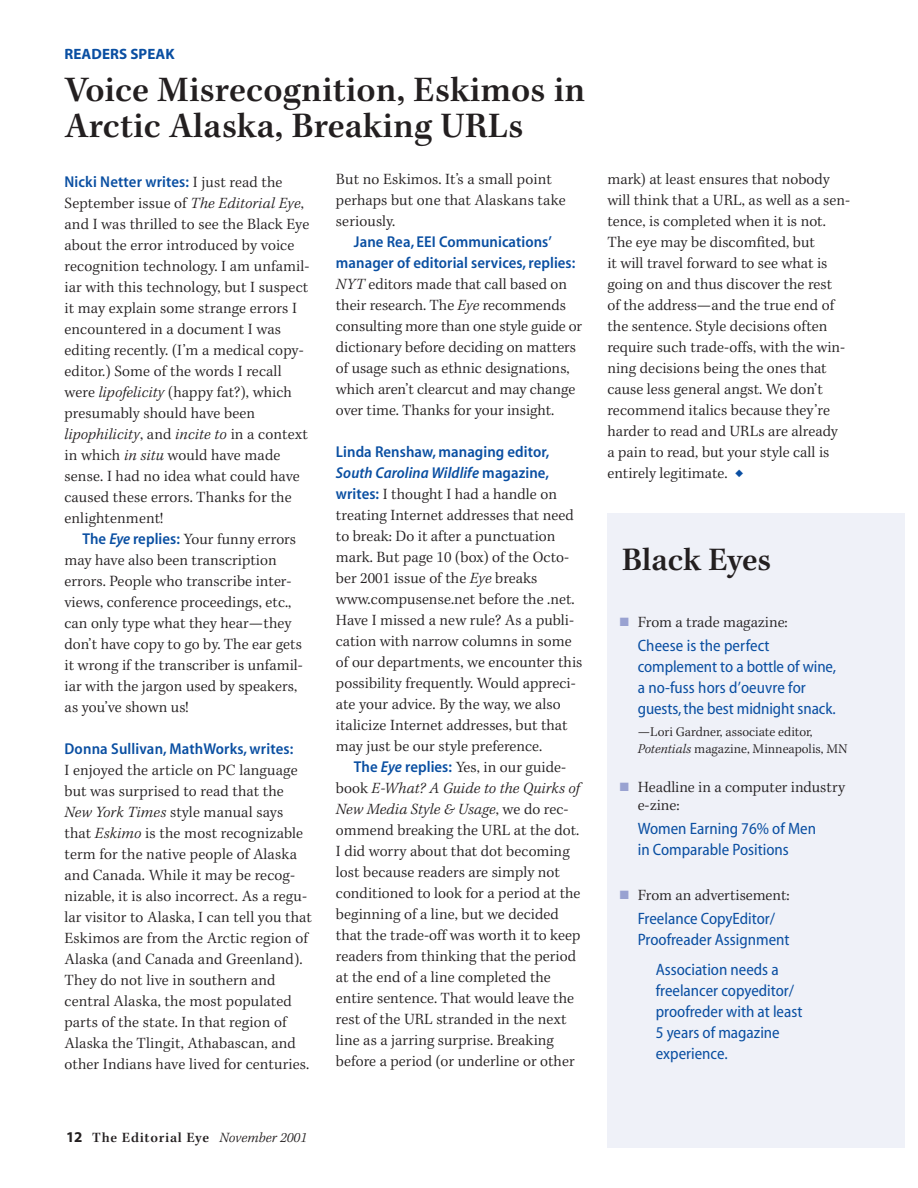
<style>
.page{position:relative;width:918px;height:1188px;background:#fff}
.page>*{position:absolute;margin:0;border:0;box-sizing:border-box;transform-origin:0 0}
.t1{font:36px/36px "Kepl MM 147 160 120 131 116 125 95 102";letter-spacing:.005em;color:#231f20}
.t2{font:33px "Kepl MM 147 160 120 131 116 125 95 102";color:#231f20}
.t3{font:16.5px/21px "Myriad MM 400 500";color:#0a4fa2}
.t4{font:15.75px/21px "Kepl MM 277 30 226 25 217 24 178 19";letter-spacing:.005em;color:#231f20}
.t5{font:15.75px/21px "Myriad MM 565 525";letter-spacing:.005em;color:#0a4fa2;text-align:center}
.t6{font:15.75px/21px "Kepl MM It 277 30 226 25 217 24 178 19";letter-spacing:.005em;color:#231f20}
.t7{font:15.75px "Myriad MM It 565 525";letter-spacing:.005em;color:#0a4fa2}
.t8{font:15px "Myriad MM 700 600";letter-spacing:.005em;color:#0a4fa2}
.t9{font:14.25px "Kepl MM 147 160 120 131 116 125 95 102";letter-spacing:.05em;color:#231f20}
.t10{font:13.5px/16.5px "Kepl MM 277 30 226 25 217 24 178 19";color:#231f20}
.s1{font-family:"Kepl MM 277 30 226 25 217 24 178 19";color:#231f20}
.s2{font-family:"Kepl MM It 277 30 226 25 217 24 178 19"}
.s3{font-family:"Kepl MM 277 30 226 25 217 24 178 19"}
.s4{font-family:"Myriad MM 565 525";color:#0a4fa2}
.s5{font-family:"Myriad MM It 565 525";color:#0a4fa2}
.s6{font-family:"Myriad MM 565 525"}
.s7{color:#0a4fa2}
.s8{color:#99a2d1}
.s9{font-family:"Myriad MM 700 600";font-size:15px}
</style>
<div class="page">
<div style="left:608px;top:513px;width:296px;height:635px;background:#eff1f8"></div>
<p class="t8" style="left:64px;top:48px;width:112px">READERS SPEAK</p>
<h1 class="t1" style="left:64px;top:75px;width:522px">Voice Misrecognition, Eskimos in<br>Arctic Alaska, Breaking URLs</h1>
<p class="t5" style="left:64px;top:172px;width:219px">Nicki Netter writes: <span class="s1">I just read the</span></p>
<p class="t4" style="left:64px;top:194px;width:247px">September issue of <span class="s2">The Editorial Eye</span>, and I was thrilled to see the Black Eye about the error introduced by voice recognition technology. I am unfamil&shy;iar with this technology, but I suspect it may explain some strange errors I encountered in a document I was editing recently. (I’m a medical copy&shy;editor.) Some of the words I recall were <span class="s2">lipofelicity</span> (happy fat?), which presumably should have been</p>
<p class="t6" style="left:65px;top:425px;width:245px">lipophilicity<span class="s3">, and</span> incite to <span class="s3">in a context</span></p>
<p class="t4" style="left:65px;top:446px;width:237px">in which <span class="s2">in situ</span> would have made sense. I had no idea what could have caused these errors. Thanks for the enlightenment!</p>
<p class="t4" style="left:65px;top:530px;width:240px;text-indent:18px"><span class="s4">The</span> <span class="s5">Eye</span> <span class="s4">replies:</span> Your funny errors may have also been transcription errors. People who transcribe inter&shy;views, conference proceedings, etc., can only type what they hear—they don’t have copy to go by. The ear gets it wrong if the transcriber is unfamil&shy;iar with the jargon used by speakers, as you’ve shown us!</p>
<p class="t5" style="left:65px;top:739px;width:230px">Donna Sullivan, MathWorks, writes:</p>
<p class="t4" style="left:65px;top:761px;width:249px">I enjoyed the article on PC language but was surprised to read that the <span class="s2">New York Times</span> style manual says that <span class="s2">Eskimo</span> is the most recognizable term for the native people of Alaska and Canada. While it may be recog&shy;nizable, it is also incorrect. As a regu&shy;lar visitor to Alaska, I can tell you that Eskimos are from the Arctic region of Alaska (and Canada and Greenland).<br>They do not live in southern and central Alaska, the most populated parts of the state. In that region of Alaska the Tlingit, Athabascan, and other Indians have lived for centuries.</p>
<p class="t4" style="left:336px;top:170px;width:231px">But no Eskimos. It’s a small point perhaps but one that Alaskans take seriously.</p>
<p class="t5" style="left:336px;top:233px;width:241px">Jane Rea, EEI Communications’ manager of editorial services, replies:</p>
<p class="t4" style="left:336px;top:275px;width:248px"><span class="s2">NYT</span> editors made that call based on their research. The <span class="s2">Eye</span> recommends consulting more than one style guide or dictionary before deciding on matters of usage such as ethnic designations, which aren’t clearcut and may change over time. Thanks for your insight.</p>
<p class="t5" style="left:336px;top:443px;width:215px">Linda Renshaw, managing editor,</p>
<p class="t7" style="left:336px;top:467px;width:215px">South Carolina Wildlife <span class="s6">magazine,</span></p>
<p class="t4" style="left:336px;top:485px;width:248px"><span class="s4">writes:</span> I thought I had a handle on treating Internet addresses that need to break: Do it after a punctuation mark. But page 10 (box) of the Octo&shy;ber 2001 issue of the <span class="s2">Eye</span> breaks www.compusense.net before the .net.<br>Have I missed a new rule? As a publi&shy;cation with narrow columns in some of our departments, we encounter this possibility frequently. Would appreci&shy;ate your advice. By the way, we also italicize Internet addresses, but that may just be our style preference.</p>
<p class="t4" style="left:354px;top:758px;width:214px"><span class="s4">The</span> <span class="s5">Eye</span> <span class="s4">replies:</span> Yes, in our guide-</p>
<p class="t6" style="left:336px;top:779px;width:246px"><span class="s3">book</span> E-What? A Guide to the Quirks of<br>New Media Style &amp; Usage<span class="s3">, we do rec-</span></p>
<p class="t4" style="left:336px;top:821px;width:246px">ommend breaking the URL at the dot.<br>I did worry about that dot becoming lost because readers are simply not conditioned to look for a period at the beginning of a line, but we decided that the trade-off was worth it to keep readers from thinking that the period at the end of a line completed the entire sentence. That would leave the rest of the URL stranded in the next line as a jarring surprise. Breaking before a period (or underline or other</p>
<p class="t4" style="left:607px;top:170px;width:244px">mark) at least ensures that nobody will think that a URL, as well as a sen&shy;tence, is completed when it is not.<br>The eye may be discomfited, but<br>it will travel forward to see what is going on and thus discover the rest<br>of the address—and the true end of the sentence. Style decisions often require such trade-offs, with the win&shy;ning decisions being the ones that cause less general angst. We don’t recommend italics because they’re harder to read and URLs are already<br>a pain to read, but your style call is entirely legitimate. <span class="s7">◆</span></p>
<h2 class="t2" style="left:622px;top:547px;width:151px">Black Eyes</h2>
<p class="t4" style="left:620px;top:613px;width:170px"><span class="s8">■</span> From a trade magazine:</p>
<p class="t3" style="left:638px;top:637px;width:200px">Cheese is the perfect complement to a bottle of wine, a no-fuss hors d’oeuvre for guests, the best midnight snack.</p>
<p class="t10" style="left:638px;top:725px;width:211px">—Lori Gardner, associate editor,<br><span class="s2">Potentials</span> magazine, Minneapolis, MN</p>
<p class="t4" style="left:638px;top:779px;width:209px;line-height:18px;text-indent:-18px"><span class="s8">■</span> Headline in a computer industry e-zine:</p>
<p class="t3" style="left:638px;top:820px;width:180px">Women Earning 76% of Men in Comparable Positions</p>
<p class="t4" style="left:620px;top:886px;width:171px"><span class="s8">■</span> From an advertisement:</p>
<p class="t3" style="left:638px;top:910px;width:153px">Freelance CopyEditor/<br>Proofreader Assignment</p>
<p class="t3" style="left:656px;top:961px;width:148px">Association needs a freelancer copyeditor/ proofreder with at least<br>5 years of magazine experience.</p>
<p class="t9" style="left:66px;top:1132px;width:243px"><span class="s9">12</span> The Editorial Eye <span class="s2">November 2001</span></p>
</div>
